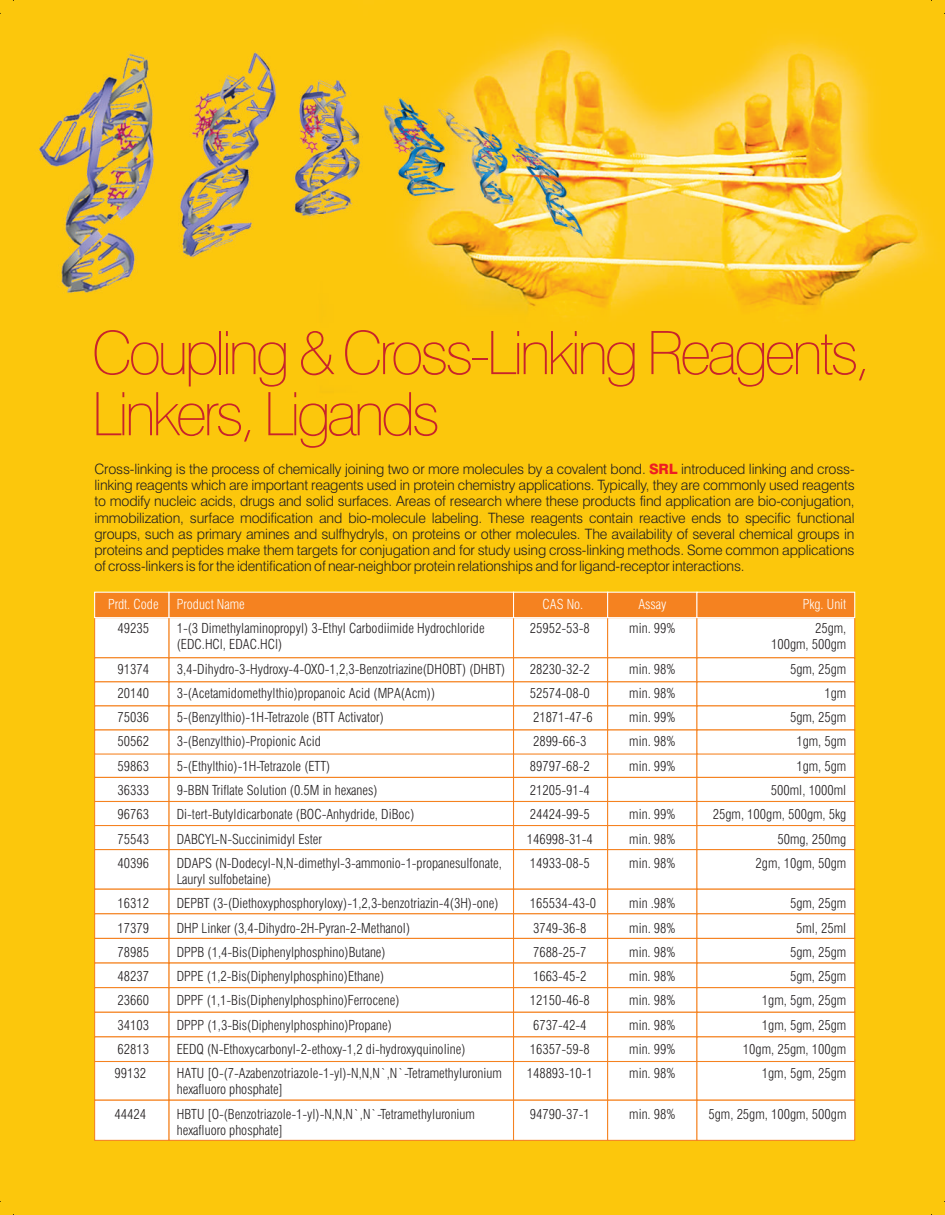
<style>
.page{position:relative;width:945px;height:1215px;background:#fff}
.page>*{position:absolute;margin:0;border:0;box-sizing:border-box;transform-origin:0 0}
.t1{font:100 60px/61.2px "Swiss 721 BT";letter-spacing:-.065em;color:#c8242b}
.t2{font:300 14.25px/16.2px "Swiss 721 BT";letter-spacing:-.015em;color:#231f20;text-align:justify}
.t3{font:300 condensed 13.5px "Swiss 721 BT";color:#231f20}
.t4{font:300 condensed 13.5px "Swiss 721 BT";color:#fff}
.s1{font-weight:800;color:#ee1d23}
</style>
<div class="page">
<img style="left:0;top:0;width:945px;height:1215px">
<svg style="left:94px;top:591px;width:762px;height:550px"></svg>
<h1 class="t1" style="left:92px;top:328px;width:780px">Coupling &amp; Cross-Linking Reagents,<br>Linkers, Ligands</h1>
<p class="t2" style="left:94px;top:462px;width:762px">Cross-linking is the process of chemically joining two or more molecules by a covalent bond. <span class="s1">SRL</span> introduced linking and cross&shy;linking reagents which are important reagents used in protein chemistry applications. Typically, they are commonly used reagents to modify nucleic acids, drugs and solid surfaces. Areas of research where these products find application are bio-conjugation, immobilization, surface modification and bio-molecule labeling. These reagents contain reactive ends to specific functional groups, such as primary amines and sulfhydryls, on proteins or other molecules. The availability of several chemical groups in proteins and peptides make them targets for conjugation and for study using cross-linking methods. Some common applications of cross-linkers is for the identification of near-neighbor protein relationships and for ligand-receptor interactions.</p>
<p class="t4" style="left:108px;top:599px;width:52px">Prdt. Code</p>
<p class="t4" style="left:177px;top:599px;width:69px">Product Name</p>
<p class="t4" style="left:543px;top:599px;width:42px">CAS No.</p>
<p class="t4" style="left:638px;top:599px;width:30px">Assay</p>
<p class="t4" style="left:803px;top:599px;width:45px">Pkg. Unit</p>
<p class="t3" style="left:118px;top:623px;width:33px">49235</p>
<p class="t3" style="left:177px;top:623px;width:309px">1-(3 Dimethylaminopropyl) 3-Ethyl Carbodiimide Hydrochloride</p>
<p class="t3" style="left:530px;top:623px;width:61px">25952-53-8</p>
<p class="t3" style="left:629px;top:623px;width:48px">min. 99%</p>
<p class="t3" style="left:815px;top:623px;width:33px">25gm,</p>
<p class="t3" style="left:177px;top:639px;width:107px">(EDC.HCl, EDAC.HCl)</p>
<p class="t3" style="left:771px;top:639px;width:77px">100gm, 500gm</p>
<p class="t3" style="left:118px;top:663px;width:33px">91374</p>
<p class="t3" style="left:177px;top:663px;width:330px">3,4-Dihydro-3-Hydroxy-4-OXO-1,2,3-Benzotriazine(DHOBT) (DHBT)</p>
<p class="t3" style="left:530px;top:663px;width:61px">28230-32-2</p>
<p class="t3" style="left:629px;top:663px;width:48px">min. 98%</p>
<p class="t3" style="left:790px;top:663px;width:58px">5gm, 25gm</p>
<p class="t3" style="left:118px;top:688px;width:33px">20140</p>
<p class="t3" style="left:177px;top:688px;width:260px">3-(Acetamidomethylthio)propanoic Acid (MPA(Acm))</p>
<p class="t3" style="left:530px;top:688px;width:61px">52574-08-0</p>
<p class="t3" style="left:629px;top:688px;width:48px">min. 98%</p>
<p class="t3" style="left:825px;top:688px;width:23px">1gm</p>
<p class="t3" style="left:118px;top:712px;width:33px">75036</p>
<p class="t3" style="left:177px;top:712px;width:209px">5-(Benzylthio)-1H-Tetrazole (BTT Activator)</p>
<p class="t3" style="left:533px;top:712px;width:61px">21871-47-6</p>
<p class="t3" style="left:629px;top:712px;width:48px">min. 99%</p>
<p class="t3" style="left:790px;top:712px;width:58px">5gm, 25gm</p>
<p class="t3" style="left:118px;top:736px;width:33px">50562</p>
<p class="t3" style="left:177px;top:736px;width:146px">3-(Benzylthio)-Propionic Acid</p>
<p class="t3" style="left:533px;top:736px;width:55px">2899-66-3</p>
<p class="t3" style="left:629px;top:736px;width:48px">min. 98%</p>
<p class="t3" style="left:796px;top:736px;width:52px">1gm, 5gm</p>
<p class="t3" style="left:118px;top:760px;width:33px">59863</p>
<p class="t3" style="left:177px;top:760px;width:155px">5-(Ethylthio)-1H-Tetrazole (ETT)</p>
<p class="t3" style="left:530px;top:760px;width:61px">89797-68-2</p>
<p class="t3" style="left:629px;top:760px;width:48px">min. 99%</p>
<p class="t3" style="left:796px;top:760px;width:52px">1gm, 5gm</p>
<p class="t3" style="left:118px;top:785px;width:33px">36333</p>
<p class="t3" style="left:177px;top:785px;width:202px">9-BBN Triflate Solution (0.5M in hexanes)</p>
<p class="t3" style="left:530px;top:785px;width:61px">21205-91-4</p>
<p class="t3" style="left:771px;top:785px;width:77px">500ml, 1000ml</p>
<p class="t3" style="left:118px;top:809px;width:33px">96763</p>
<p class="t3" style="left:177px;top:809px;width:239px">Di-tert-Butyldicarbonate (BOC-Anhydride, DiBoc)</p>
<p class="t3" style="left:530px;top:809px;width:61px">24424-99-5</p>
<p class="t3" style="left:629px;top:809px;width:48px">min. 99%</p>
<p class="t3" style="left:713px;top:809px;width:135px">25gm, 100gm, 500gm, 5kg</p>
<p class="t3" style="left:118px;top:833px;width:33px">75543</p>
<p class="t3" style="left:177px;top:833px;width:147px">DABCYL-N-Succinimidyl Ester</p>
<p class="t3" style="left:527px;top:833px;width:68px">146998-31-4</p>
<p class="t3" style="left:629px;top:833px;width:48px">min. 98%</p>
<p class="t3" style="left:777px;top:833px;width:70px">50mg, 250mg</p>
<p class="t3" style="left:118px;top:858px;width:33px">40396</p>
<p class="t3" style="left:177px;top:858px;width:327px">DDAPS (N-Dodecyl-N,N-dimethyl-3-ammonio-1-propanesulfonate,</p>
<p class="t3" style="left:530px;top:858px;width:61px">14933-08-5</p>
<p class="t3" style="left:629px;top:858px;width:48px">min. 98%</p>
<p class="t3" style="left:756px;top:858px;width:92px">2gm, 10gm, 50gm</p>
<p class="t3" style="left:177px;top:874px;width:96px">Lauryl sulfobetaine)</p>
<p class="t3" style="left:118px;top:898px;width:33px">16312</p>
<p class="t3" style="left:177px;top:898px;width:323px">DEPBT (3-(Diethoxyphosphoryloxy)-1,2,3-benzotriazin-4(3H)-one)</p>
<p class="t3" style="left:530px;top:898px;width:68px">165534-43-0</p>
<p class="t3" style="left:629px;top:898px;width:48px">min .98%</p>
<p class="t3" style="left:790px;top:898px;width:58px">5gm, 25gm</p>
<p class="t3" style="left:118px;top:922px;width:33px">17379</p>
<p class="t3" style="left:177px;top:922px;width:235px">DHP Linker (3,4-Dihydro-2H-Pyran-2-Methanol)</p>
<p class="t3" style="left:533px;top:922px;width:55px">3749-36-8</p>
<p class="t3" style="left:629px;top:922px;width:48px">min. 98%</p>
<p class="t3" style="left:796px;top:922px;width:52px">5ml, 25ml</p>
<p class="t3" style="left:118px;top:947px;width:33px">78985</p>
<p class="t3" style="left:177px;top:947px;width:210px">DPPB (1,4-Bis(Diphenylphosphino)Butane)</p>
<p class="t3" style="left:533px;top:947px;width:55px">7688-25-7</p>
<p class="t3" style="left:629px;top:947px;width:48px">min. 98%</p>
<p class="t3" style="left:790px;top:947px;width:58px">5gm, 25gm</p>
<p class="t3" style="left:118px;top:971px;width:33px">48237</p>
<p class="t3" style="left:177px;top:971px;width:209px">DPPE (1,2-Bis(Diphenylphosphino)Ethane)</p>
<p class="t3" style="left:533px;top:971px;width:55px">1663-45-2</p>
<p class="t3" style="left:629px;top:971px;width:48px">min. 98%</p>
<p class="t3" style="left:790px;top:971px;width:58px">5gm, 25gm</p>
<p class="t3" style="left:118px;top:995px;width:33px">23660</p>
<p class="t3" style="left:177px;top:995px;width:224px">DPPF (1,1-Bis(Diphenylphosphino)Ferrocene)</p>
<p class="t3" style="left:530px;top:995px;width:61px">12150-46-8</p>
<p class="t3" style="left:629px;top:995px;width:48px">min. 98%</p>
<p class="t3" style="left:762px;top:995px;width:86px">1gm, 5gm, 25gm</p>
<p class="t3" style="left:118px;top:1019px;width:33px">34103</p>
<p class="t3" style="left:177px;top:1019px;width:216px">DPPP (1,3-Bis(Diphenylphosphino)Propane)</p>
<p class="t3" style="left:533px;top:1019px;width:55px">6737-42-4</p>
<p class="t3" style="left:629px;top:1019px;width:48px">min. 98%</p>
<p class="t3" style="left:762px;top:1019px;width:86px">1gm, 5gm, 25gm</p>
<p class="t3" style="left:118px;top:1044px;width:33px">62813</p>
<p class="t3" style="left:177px;top:1044px;width:290px">EEDQ (N-Ethoxycarbonyl-2-ethoxy-1,2 di-hydroxyquinoline)</p>
<p class="t3" style="left:530px;top:1044px;width:61px">16357-59-8</p>
<p class="t3" style="left:629px;top:1044px;width:48px">min. 99%</p>
<p class="t3" style="left:743px;top:1044px;width:105px">10gm, 25gm, 100gm</p>
<p class="t3" style="left:115px;top:1068px;width:33px">99132</p>
<p class="t3" style="left:177px;top:1068px;width:327px">HATU [O-(7-Azabenzotriazole-1-yl)-N,N,N`,N`-Tetramethyluronium</p>
<p class="t3" style="left:527px;top:1068px;width:68px">148893-10-1</p>
<p class="t3" style="left:629px;top:1068px;width:48px">min. 98%</p>
<p class="t3" style="left:762px;top:1068px;width:86px">1gm, 5gm, 25gm</p>
<p class="t3" style="left:177px;top:1084px;width:108px">hexafluoro phosphate]</p>
<p class="t3" style="left:115px;top:1108px;width:33px">44424</p>
<p class="t3" style="left:177px;top:1108px;width:300px">HBTU [O-(Benzotriazole-1-yl)-N,N,N`,N`-Tetramethyluronium</p>
<p class="t3" style="left:530px;top:1108px;width:61px">94790-37-1</p>
<p class="t3" style="left:629px;top:1108px;width:48px">min. 98%</p>
<p class="t3" style="left:709px;top:1108px;width:139px">5gm, 25gm, 100gm, 500gm</p>
<p class="t3" style="left:177px;top:1125px;width:108px">hexafluoro phosphate]</p>
</div>
